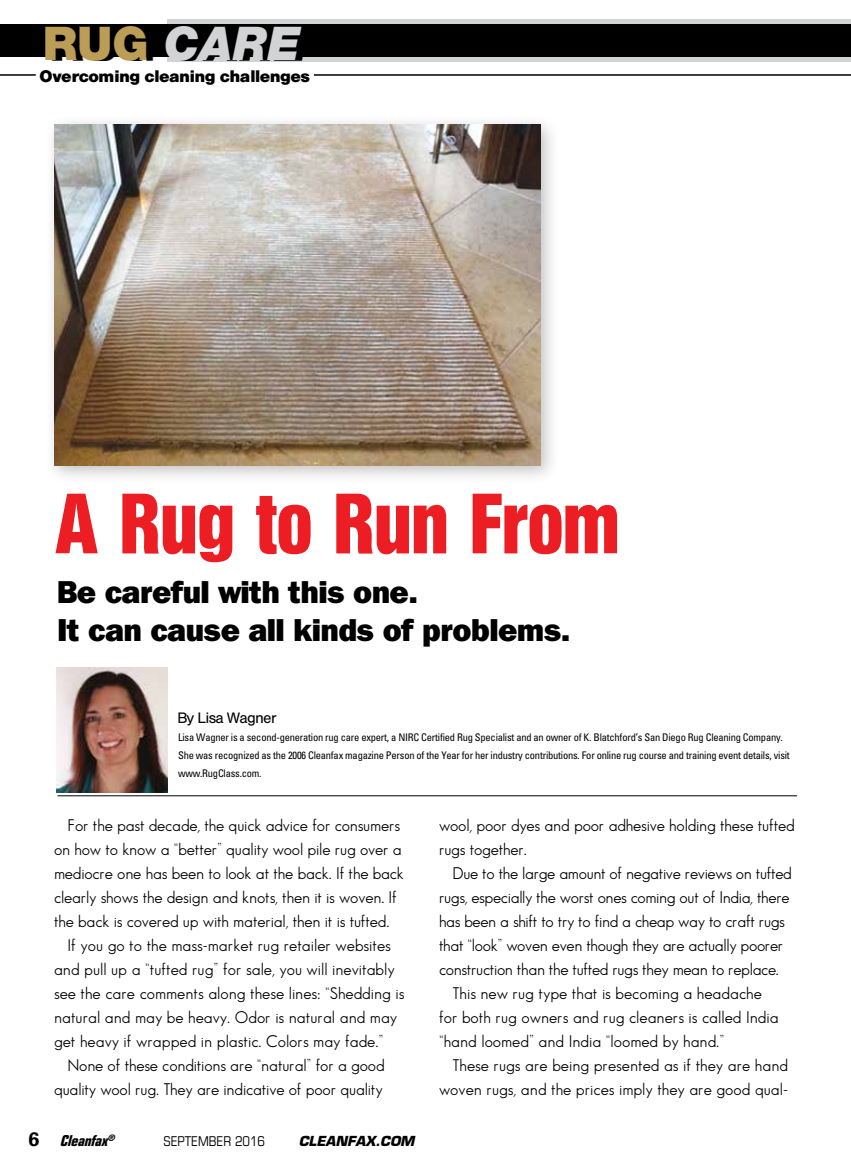
<style>
.page{position:relative;width:851px;height:1175px;background:#fff}
.page>*{position:absolute;margin:0;border:0;box-sizing:border-box;transform-origin:0 0}
.t1{font:84px "Helten Inserat";color:#ed1d24}
.t2{font:italic 900 46.5px "Helvetica Neue";color:#d1d3d4}
.t3{font:800 31.5px/37.8px "Franklin Gothic IT Cby BT";letter-spacing:-.02em;color:#000}
.t4{font:16.5px/24px "Sans Serif";letter-spacing:-.01em;color:#000}
.t5{font:700 16.5px "Helten";color:#000}
.t6{font:15px "Helten";color:#000}
.t7{font:italic 700 condensed 15px "Eurostile";color:#000}
.t8{font:condensed 13.5px "Eurostile";color:#000}
.t9{font:italic 700 13.5px "Eurostile";color:#000}
.t10{font:condensed 10.5px/18px "Univers";letter-spacing:-.02em;color:#000}
.s1{font-style:normal;color:#bc9d55}
.s2{font-family:"Univers";font-style:normal;font-stretch:normal;font-size:19.5px}
</style>
<div class="page">
<div style="left:167px;top:19px;width:683px;height:43px;background:#d1d3d4"></div>
<div style="left:0;top:24px;width:850px;height:33px;background:#000"></div>
<div style="left:52px;top:26px;width:256px;height:35px;background:#000"></div>
<hr style="left:0;top:74px;width:36px;height:2px;background:#000">
<hr style="left:314px;top:74px;width:536px;height:2px;background:#000">
<div style="left:44px;top:114px;width:516px;height:371px;background:#000;opacity:.25"></div>
<img style="left:54px;top:124px;width:486px;height:341px">
<img style="left:56px;top:667px;width:111px;height:125px">
<hr style="left:57px;top:795px;width:740px;height:1px;background:#000">
<h2 class="t2" style="left:43px;top:15px;width:259px"><span class="s1">RUG</span> CARE</h2>
<p class="t5" style="left:40px;top:66px;width:271px">Overcoming cleaning challenges</p>
<h1 class="t1" style="left:57px;top:478px;width:565px">A Rug to Run From</h1>
<h3 class="t3" style="left:57px;top:572px;width:515px">Be careful with this one.<br>It can cause all kinds of problems.</h3>
<p class="t6" style="left:178px;top:709px;width:100px">By Lisa Wagner</p>
<p class="t10" style="left:178px;top:727px;width:613px">Lisa Wagner is a second-generation rug care expert, a NIRC Certified Rug Specialist and an owner of K. Blatchford’s San Diego Rug Cleaning Company.<br>She was recognized as the 2006 Cleanfax magazine Person of the Year for her industry contributions. For online rug course and training event details, visit www.RugClass.com.</p>
<p class="t4" style="left:68px;top:813px;width:334px">For the past decade, the quick advice for consumers</p>
<p class="t4" style="left:54px;top:837px;width:349px">on how to know a “better” quality wool pile rug over a</p>
<p class="t4" style="left:54px;top:861px;width:351px">mediocre one has been to look at the back. If the back</p>
<p class="t4" style="left:54px;top:885px;width:344px">clearly shows the design and knots, then it is woven. If</p>
<p class="t4" style="left:54px;top:909px;width:337px">the back is covered up with material, then it is tufted.</p>
<p class="t4" style="left:68px;top:933px;width:325px">If you go to the mass-market rug retailer websites</p>
<p class="t4" style="left:54px;top:957px;width:342px">and pull up a “tufted rug” for sale, you will inevitably</p>
<p class="t4" style="left:54px;top:981px;width:352px">see the care comments along these lines: “Shedding is</p>
<p class="t4" style="left:54px;top:1005px;width:344px">natural and may be heavy. Odor is natural and may</p>
<p class="t4" style="left:54px;top:1029px;width:331px">get heavy if wrapped in plastic. Colors may fade.”</p>
<p class="t4" style="left:68px;top:1053px;width:318px">None of these conditions are “natural” for a good</p>
<p class="t4" style="left:54px;top:1077px;width:330px">quality wool rug. They are indicative of poor quality</p>
<p class="t7" style="left:28px;top:1132px;width:90px"><span class="s2">6</span> Cleanfax<sup>®</sup></p>
<p class="t8" style="left:164px;top:1133px;width:103px">SEPTEMBER 2016</p>
<p class="t9" style="left:298px;top:1133px;width:117px">CLEANFAX.COM</p>
<p class="t4" style="left:439px;top:813px;width:357px">wool, poor dyes and poor adhesive holding these tufted rugs together.</p>
<p class="t4" style="left:452px;top:861px;width:341px">Due to the large amount of negative reviews on tufted</p>
<p class="t4" style="left:439px;top:885px;width:352px">rugs, especially the worst ones coming out of India, there</p>
<p class="t4" style="left:439px;top:909px;width:347px">has been a shift to try to find a cheap way to craft rugs</p>
<p class="t4" style="left:439px;top:933px;width:346px">that “look” woven even though they are actually poorer</p>
<p class="t4" style="left:439px;top:957px;width:341px">construction than the tufted rugs they mean to replace.</p>
<p class="t4" style="left:452px;top:981px;width:311px">This new rug type that is becoming a headache</p>
<p class="t4" style="left:439px;top:1005px;width:341px">for both rug owners and rug cleaners is called India</p>
<p class="t4" style="left:439px;top:1029px;width:287px">“hand loomed” and India “loomed by hand.”</p>
<p class="t4" style="left:452px;top:1053px;width:337px">These rugs are being presented as if they are hand</p>
<p class="t4" style="left:439px;top:1077px;width:350px">woven rugs, and the prices imply they are good qual-</p>
</div>
